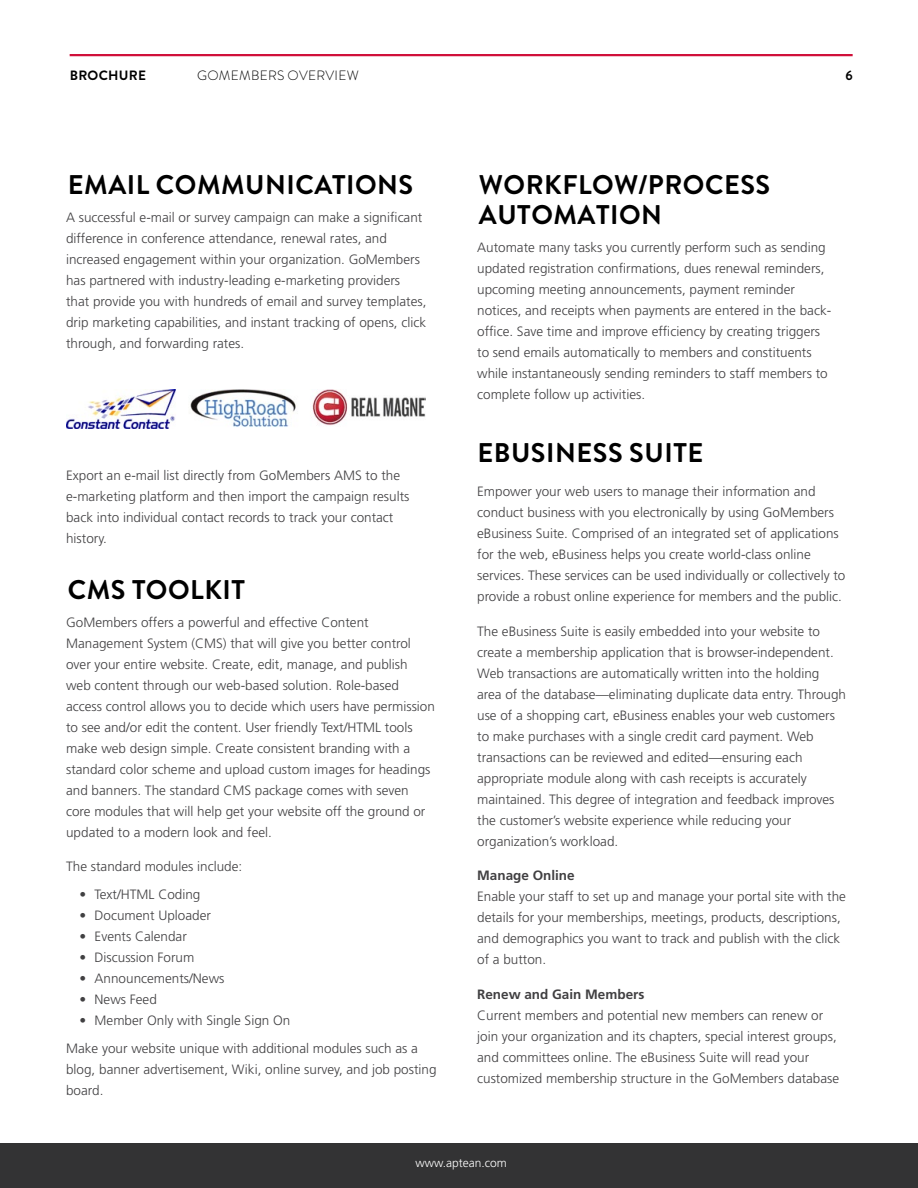
<style>
.page{position:relative;width:918px;height:1188px;background:#fff}
.page>*{position:absolute;margin:0;border:0;box-sizing:border-box;transform-origin:0 0}
.t1{font:700 27px "Brandon Grotesque";letter-spacing:.02em;color:#000}
.t2{font:300 13.5px/21px "Frutiger";color:#414042}
.t3{font:700 13.5px "Frutiger";color:#414042}
.t4{font:300 13.5px "Brandon Grotesque";letter-spacing:.02em;color:#000}
.t5{font:700 13.5px "Brandon Grotesque";color:#000}
.t6{font:300 12px "Frutiger";color:#fff}
</style>
<div class="page">
<hr style="left:70px;top:54px;width:783px;height:2px;background:#d0103a">
<div style="left:0;top:1144px;width:918px;height:44px;background:#333334"></div>
<img style="left:66px;top:390px;width:360px;height:39px">
<p class="t5" style="left:70px;top:66px;width:10px">BRO</p>
<p class="t5" style="left:99px;top:66px;width:39px">CHURE</p>
<p class="t4" style="left:197px;top:66px;width:163px">GOMEMBERS OVERVIEW</p>
<p class="t5" style="left:845px;top:66px;width:9px">6</p>
<h1 class="t1" style="left:68px;top:166px;width:131px">EMAIL COMM</h1>
<h1 class="t1" style="left:245px;top:166px;width:167px">UNICATIONS</h1>
<p class="t2" style="left:66px;top:206px;width:362px">A successful e-mail or survey campaign can make a significant difference in conference attendance, renewal rates, and increased engagement within your organization. GoMembers has partnered with industry-leading e-marketing providers that provide you with hundreds of email and survey templates, drip marketing capabilities, and instant tracking of opens, click through, and forwarding rates.</p>
<p class="t2" style="left:66px;top:464px;width:345px">Export an e-mail list directly from GoMembers AMS to the e-marketing platform and then import the campaign results back into individual contact records to track your contact history.</p>
<h1 class="t1" style="left:68px;top:571px;width:166px">CMS TOO LKIT</h1>
<p class="t2" style="left:66px;top:611px;width:370px">GoMembers offers a powerful and effective Content Management System (CMS) that will give you better control over your entire website. Create, edit, manage, and publish web content through our web-based solution. Role-based access control allows you to decide which users have permission to see and/or edit the content. User friendly Text/HTML tools make web design simple. Create consistent branding with a standard color scheme and upload custom images for headings and banners. The standard CMS package comes with seven core modules that will help get your website off the ground or updated to a modern look and feel.</p>
<p class="t2" style="left:66px;top:856px;width:178px">The standard modules include:</p>
<p class="t2" style="left:80px;top:884px;width:122px">• Text/HTML Coding</p>
<p class="t2" style="left:80px;top:905px;width:133px">• Document Uploader</p>
<p class="t2" style="left:80px;top:926px;width:109px">• Events Calendar</p>
<p class="t2" style="left:80px;top:947px;width:116px">• Discussion Forum</p>
<p class="t2" style="left:80px;top:968px;width:146px">• Announcements/News</p>
<p class="t2" style="left:80px;top:989px;width:79px">• News Feed</p>
<p class="t2" style="left:66px;top:1006px;width:353px;line-height:27.8px;text-indent:14px">• Member Only with Single Sign On<br>Make your website unique with additional modules such as a</p>
<p class="t2" style="left:66px;top:1059px;width:372px">blog, banner advertisement, Wiki, online survey, and job posting board.</p>
<h1 class="t1" style="left:479px;top:166px;width:22px">WOR</h1>
<h1 class="t1" style="left:544px;top:166px;width:196px">KFLOW/PROCESS</h1>
<h1 class="t1" style="left:479px;top:196px;width:59px">AUTOM</h1>
<h1 class="t1" style="left:578px;top:196px;width:86px">ATIO N</h1>
<p class="t2" style="left:477px;top:236px;width:356px">Automate many tasks you currently perform such as sending updated registration confirmations, dues renewal reminders, upcoming meeting announcements, payment reminder notices, and receipts when payments are entered in the back&shy;office. Save time and improve efficiency by creating triggers to send emails automatically to members and constituents while instantaneously sending reminders to staff members to complete follow up activities.</p>
<h1 class="t1" style="left:477px;top:433px;width:115px">EBUSINESS</h1>
<h1 class="t1" style="left:629px;top:433px;width:48px">SUITE</h1>
<p class="t2" style="left:477px;top:481px;width:370px">Empower your web users to manage their information and conduct business with you electronically by using GoMembers eBusiness Suite. Comprised of an integrated set of applications for the web, eBusiness helps you create world-class online services. These services can be used individually or collectively to provide a robust online experience for members and the public.</p>
<p class="t2" style="left:477px;top:620px;width:370px">The eBusiness Suite is easily embedded into your website to create a membership application that is browser-independent.<br>Web transactions are automatically written into the holding area of the database—eliminating duplicate data entry. Through use of a shopping cart, eBusiness enables your web customers to make purchases with a single credit card payment. Web transactions can be reviewed and edited—ensuring each appropriate module along with cash receipts is accurately maintained. This degree of integration and feedback improves the customer’s website experience while reducing your organization’s workload.</p>
<p class="t3" style="left:477px;top:868px;width:99px">Manage Online</p>
<p class="t2" style="left:477px;top:886px;width:370px">Enable your staff to set up and manage your portal site with the details for your memberships, meetings, products, descriptions, and demographics you want to track and publish with the click of a button.</p>
<p class="t3" style="left:477px;top:986px;width:169px">Renew and Gain Members</p>
<p class="t2" style="left:477px;top:1005px;width:364px">Current members and potential new members can renew or join your organization and its chapters, special interest groups, and committees online. The eBusiness Suite will read your customized membership structure in the GoMembers database</p>
<p class="t6" style="left:415px;top:1156px;width:93px">www.aptean.com</p>
</div>
